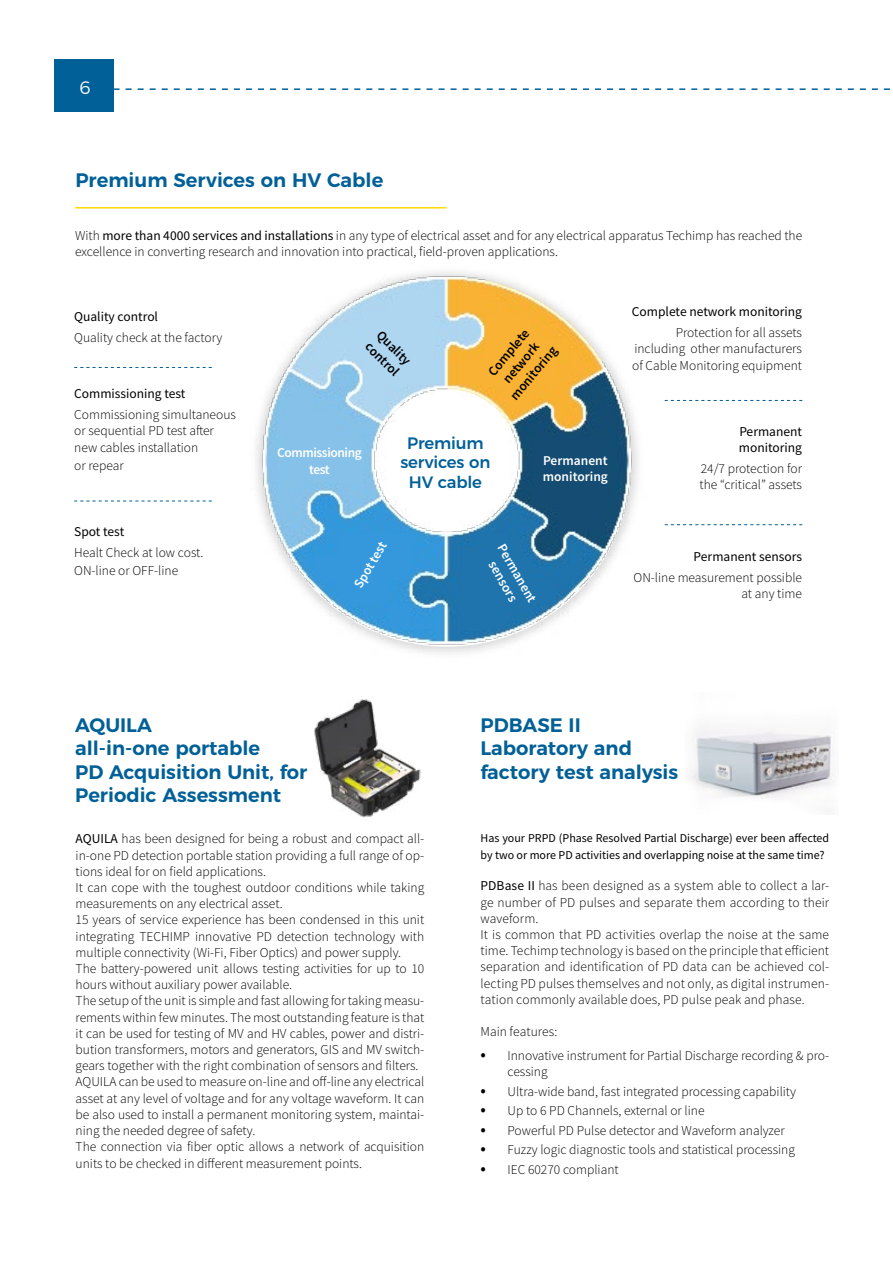
<style>
.page{position:relative;width:893px;height:1263px;background:#fff}
.page>*{position:absolute;margin:0;border:0;box-sizing:border-box;transform-origin:0 0}
.t1{font:600 19.5px/23.4px "Montserrat";color:#006097}
.t2{font:300 18px "Montserrat";color:#fff}
.t3{font:500 16.5px/19.5px "Montserrat";letter-spacing:-.01em;color:#006097;text-align:center}
.t4{font:300 13.5px/16.2px "Source Sans Pro";color:#000}
.t5{font:13.5px/16.2px "Source Sans Pro";color:#000}
.t6{font:600 13.5px/16.2px "Source Sans Pro";letter-spacing:-.02em;color:#fff;text-align:center}
.t7{font:600 13.5px/16.2px "Source Sans Pro";color:#000}
.t8{font:600 13.5px/16.2px "Source Sans Pro";color:#fff}
.t9{font:12px/16.5px "Source Sans Pro";color:#000}
.s1{font-weight:400}
.s2{font-weight:400;font-size:18px}
</style>
<div class="page">
<div style="left:54px;top:59px;width:60px;height:52px;background:#006097"></div>
<svg style="left:114px;top:88px;width:776px;height:2px"></svg>
<hr style="left:75px;top:207px;width:371px;height:2px;background:#ffdc00">
<img style="left:255px;top:272px;width:448px;height:381px">
<svg style="left:665px;top:400px;width:137px;height:1px"></svg>
<svg style="left:665px;top:524px;width:137px;height:1px"></svg>
<svg style="left:74px;top:367px;width:138px;height:1px"></svg>
<svg style="left:74px;top:501px;width:138px;height:1px"></svg>
<img style="left:689px;top:728px;width:145px;height:71px">
<img style="left:314px;top:699px;width:107px;height:119px">
<h2 class="t2" style="left:80px;top:73px;width:13px">6</h2>
<h1 class="t1" style="left:75px;top:167px;width:309px">Premium Services on HV Cable</h1>
<p class="t4" style="left:75px;top:227px;width:729px">With <span class="s1">more than 4000 services and installations</span> in any type of electrical asset and for any electrical apparatus Techimp has reached the excellence in converting research and innovation into practical, field-proven applications.</p>
<p class="t5" style="left:74px;top:308px;width:85px">Quality control</p>
<p class="t4" style="left:74px;top:329px;width:150px">Quality check at the factory</p>
<p class="t5" style="left:74px;top:385px;width:113px">Commissioning test</p>
<p class="t4" style="left:74px;top:407px;width:163px">Commissioning simultaneous or sequential PD test after new cables installation</p>
<p class="t4" style="left:74px;top:457px;width:51px">or repear</p>
<p class="t5" style="left:74px;top:523px;width:52px">Spot test</p>
<p class="t4" style="left:74px;top:543px;width:131px;line-height:18px">Healt Check at low cost.<br>ON-line or OFF-line</p>
<p class="t7" style="left:385px;top:327px;width:44px;rotate:45deg">Quality control</p>
<p class="t7" style="left:481px;top:372px;width:67px;text-align:center;rotate:-50deg">Complete network monitoring</p>
<p class="t6" style="left:277px;top:445px;width:86px">Commissioning test</p>
<p class="t3" style="left:400px;top:432px;width:91px">Premium services on<br>HV cable</p>
<p class="t8" style="left:543px;top:452px;width:67px">Permanent monitoring</p>
<p class="t6" style="left:350px;top:583px;width:53px;rotate:-60deg">Spot test</p>
<p class="t6" style="left:508px;top:541px;width:66px;rotate:60deg">Permanent sensors</p>
<p class="t5" style="left:632px;top:303px;width:172px">Complete network monitoring</p>
<p class="t4" style="left:632px;top:325px;width:171px;text-align:justify;text-indent:44px">Protection for all assets including other manufacturers of Cable Monitoring equipment</p>
<p class="t5" style="left:739px;top:423px;width:65px">Permanent monitoring</p>
<p class="t4" style="left:700px;top:460px;width:104px">24/7 protection for the “critical” assets</p>
<p class="t5" style="left:694px;top:548px;width:110px">Permanent sensors</p>
<p class="t4" style="left:633px;top:569px;width:170px;text-align:right">ON-line measurement possible at any time</p>
<h1 class="t1" style="left:75px;top:712px;width:234px">AQUILA<br>all-in-one portable<br>PD Acquisition Unit, for<br>Periodic Assessment</h1>
<p class="t4" style="left:76px;top:831px;width:350px"><span class="s1">AQUILA</span> has been designed for being a robust and compact all&shy;in-one PD detection portable station providing a full range of op&shy;tions ideal for on field applications.<br>It can cope with the toughest outdoor conditions while taking measurements on any electrical asset.<br>15 years of service experience has been condensed in this unit integrating TECHIMP innovative PD detection technology with multiple connectivity (Wi-Fi, Fiber Optics) and power supply.<br>The battery-powered unit allows testing activities for up to 10 hours without auxiliary power available.<br>The setup of the unit is simple and fast allowing for taking measu&shy;rements within few minutes. The most outstanding feature is that it can be used for testing of MV and HV cables, power and distri&shy;bution transformers, motors and generators, GIS and MV switch&shy;gears together with the right combination of sensors and filters.<br>AQUILA can be used to measure on-line and off-line any electrical asset at any level of voltage and for any voltage waveform. It can be also used to install a permanent monitoring system, maintai&shy;ning the needed degree of safety.<br>The connection via fiber optic allows a network of acquisition units to be checked in different measurement points.</p>
<h1 class="t1" style="left:480px;top:712px;width:199px">PDBASE II<br>Laboratory and factory test analysis</h1>
<p class="t9" style="left:480px;top:830px;width:350px">Has your PRPD (Phase Resolved Partial Discharge) ever been affected by two or more PD activities and overlapping noise at the same time?</p>
<p class="t4" style="left:480px;top:878px;width:350px"><span class="s1">PDBase II</span> has been designed as a system able to collect a lar&shy;ge number of PD pulses and separate them according to their waveform.<br>It is common that PD activities overlap the noise at the same time. Techimp technology is based on the principle that efficient separation and identification of PD data can be achieved col&shy;lecting PD pulses themselves and not only, as digital instrumen&shy;tation commonly available does, PD pulse peak and phase.</p>
<p class="t4" style="left:480px;top:1023px;width:78px">Main features:</p>
<p class="t4" style="left:507px;top:1047px;width:323px;text-indent:-27px"><span class="s2">•</span> Innovative instrument for Partial Discharge recording &amp; pro&shy;cessing</p>
<p class="t4" style="left:480px;top:1083px;width:317px"><span class="s2">•</span> Ultra-wide band, fast integrated processing capability</p>
<p class="t4" style="left:480px;top:1103px;width:226px"><span class="s2">•</span> Up to 6 PD Channels, external or line</p>
<p class="t4" style="left:480px;top:1122px;width:306px"><span class="s2">•</span> Powerful PD Pulse detector and Waveform analyzer</p>
<p class="t4" style="left:480px;top:1142px;width:316px"><span class="s2">•</span> Fuzzy logic diagnostic tools and statistical processing</p>
<p class="t4" style="left:480px;top:1161px;width:140px"><span class="s2">•</span> IEC 60270 compliant</p>
</div>
